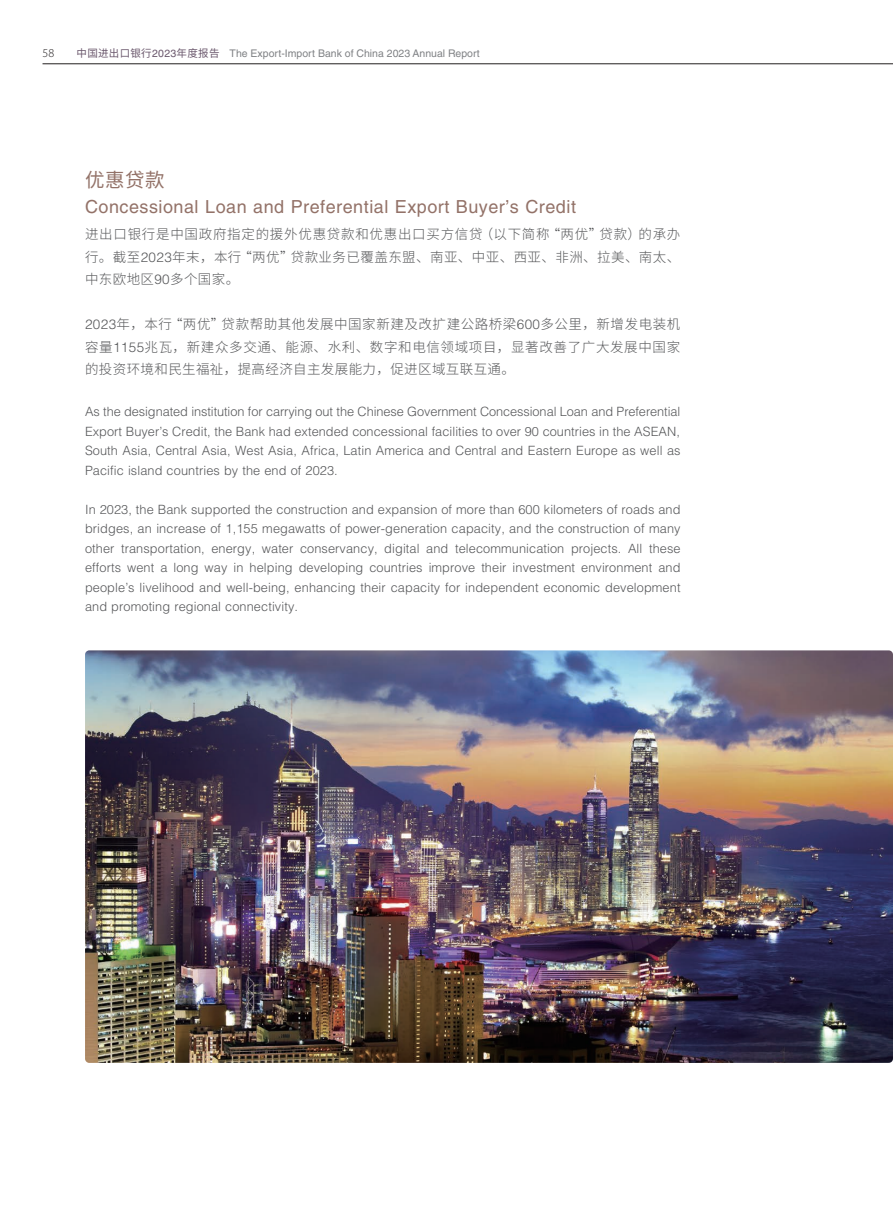
<style>
.page{position:relative;width:893px;height:1212px;background:#fff}
.page>*{position:absolute;margin:0;border:0;box-sizing:border-box;transform-origin:0 0}
.t1{font:19.5px "Source Han Sans CN";color:#937268}
.t2{font:18px "Helvetica LT Std";letter-spacing:.03em;color:#937268}
.t3{font:300 13.5px/22.5px "Source Han Sans CN";letter-spacing:.035em;color:#57585a;text-align:justify}
.t4{font:300 12.75px/19.5px "Helvetica LT Std";letter-spacing:.01em;color:#57585a;text-align:justify}
.t5{font:300 12px "Myriad Pro";color:#231f20}
.t6{font:10.5px "Helvetica LT Std";color:#808285}
.s1{font-family:"Source Han Sans CN";color:#6a576c}
.s2{color:#6a576c}
.s3{font-family:"Helvetica LT Std"}
</style>
<div class="page">
<hr style="left:43px;top:64px;width:850px;height:1px;background:#231f20">
<img style="left:85px;top:650px;width:808px;height:413px">
<p class="t5" style="left:43px;top:47px;width:13px">58</p>
<p class="t6" style="left:77px;top:47px;width:405px"><span class="s1">中国进出口银行</span><span class="s2">2023</span><span class="s1">年度报告</span> The Export-Import Bank of China 2023 Annual Report</p>
<h1 class="t1" style="left:85px;top:169px;width:81px">优惠贷款</h1>
<h2 class="t2" style="left:85px;top:196px;width:492px">Concessional Loan and Preferential Export Buyer’s Credit</h2>
<p class="t3" style="left:85px;top:223px;width:597px">进出口银行是中国政府指定的援外优惠贷款和优惠出口买方信贷（以下简称“两优”贷款）的承办行。截至<span class="s3">2023</span>年末，本行“两优”贷款业务已覆盖东盟、南亚、中亚、西亚、非洲、拉美、南太、中东欧地区<span class="s3">90</span>多个国家。</p>
<p class="t3" style="left:85px;top:313px;width:597px"><span class="s3">2023</span>年，本行“两优”贷款帮助其他发展中国家新建及改扩建公路桥梁<span class="s3">600</span>多公里，新增发电装机容量<span class="s3">1155</span>兆瓦，新建众多交通、能源、水利、数字和电信领域项目，显著改善了广大发展中国家的投资环境和民生福祉，提高经济自主发展能力，促进区域互联互通。</p>
<p class="t4" style="left:85px;top:402px;width:597px">As the designated institution for carrying out the Chinese Government Concessional Loan and Preferential Export Buyer’s Credit, the Bank had extended concessional facilities to over 90 countries in the ASEAN, South Asia, Central Asia, West Asia, Africa, Latin America and Central and Eastern Europe as well as Pacific island countries by the end of 2023.</p>
<p class="t4" style="left:85px;top:499px;width:597px">In 2023, the Bank supported the construction and expansion of more than 600 kilometers of roads and bridges, an increase of 1,155 megawatts of power-generation capacity, and the construction of many other transportation, energy, water conservancy, digital and telecommunication projects. All these efforts went a long way in helping developing countries improve their investment environment and people’s livelihood and well-being, enhancing their capacity for independent economic development and promoting regional connectivity.</p>
</div>
